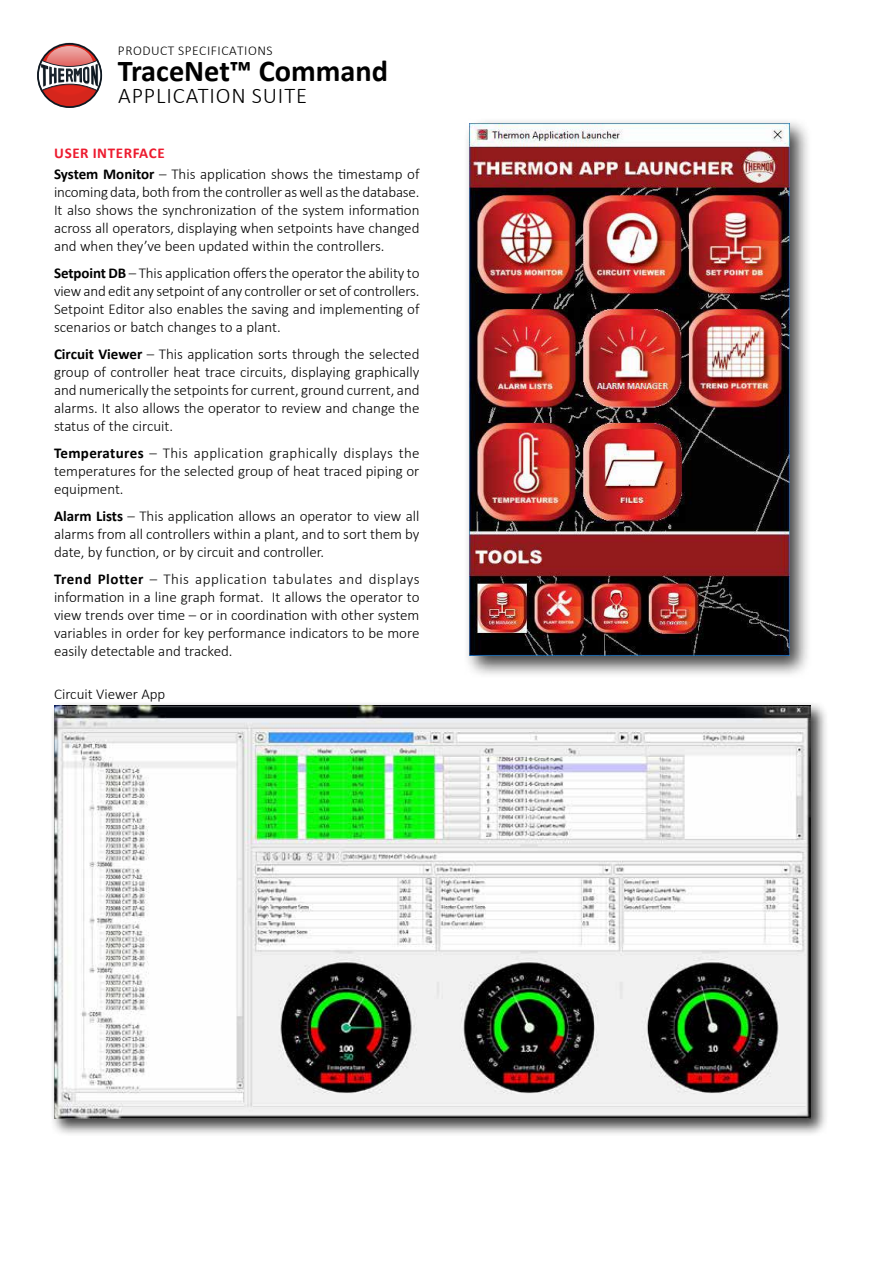
<style>
.page{position:relative;width:893px;height:1263px;background:#fff}
.page>*{position:absolute;margin:0;border:0;box-sizing:border-box;transform-origin:0 0}
.t1{font:700 30.3px "Calibri";color:#000}
.t2{font:300 22.5px "Calibri";letter-spacing:.04em;color:#000}
.t3{font:300 15px/18px "Calibri";color:#000;text-align:justify}
.t4{font:700 15px "Calibri";letter-spacing:.04em;color:#ed1b2f}
.t5{font:300 13.5px "Calibri";letter-spacing:.04em;color:#000101}
.s1{font-weight:700}
</style>
<div class="page">
<svg style="left:37px;top:43px;width:65px;height:65px"></svg>
<div style="left:49px;top:700px;width:780px;height:436px;background:#000;opacity:.75"></div>
<img style="left:54px;top:705px;width:757px;height:414px">
<div style="left:463px;top:117px;width:349px;height:562px;background:#000;opacity:.75"></div>
<img style="left:469px;top:123px;width:320px;height:533px">
<p class="t5" style="left:118px;top:42px;width:156px">PRODUCT SPECIFICATIONS</p>
<h1 class="t1" style="left:118px;top:49px;width:272px">TraceNet™ Command</h1>
<h2 class="t2" style="left:118px;top:81px;width:190px">APPLICATION SUITE</h2>
<p class="t4" style="left:54px;top:142px;width:112px">USER INTERFACE</p>
<p class="t3" style="left:54px;top:165px;width:367px"><span class="s1">System Monitor</span> – This application shows the timestamp of incoming data, both from the controller as well as the database.<br>It also shows the synchronization of the system information across all operators, displaying when setpoints have changed and when they’ve been updated within the controllers.</p>
<p class="t3" style="left:54px;top:264px;width:367px"><span class="s1">Setpoint DB</span> – This application offers the operator the ability to view and edit any setpoint of any controller or set of controllers.<br>Setpoint Editor also enables the saving and implementing of scenarios or batch changes to a plant.</p>
<p class="t3" style="left:54px;top:345px;width:367px"><span class="s1">Circuit Viewer</span> – This application sorts through the selected group of controller heat trace circuits, displaying graphically and numerically the setpoints for current, ground current, and alarms. It also allows the operator to review and change the status of the circuit.</p>
<p class="t3" style="left:54px;top:444px;width:367px"><span class="s1">Temperatures</span> – This application graphically displays the temperatures for the selected group of heat traced piping or equipment.</p>
<p class="t3" style="left:54px;top:507px;width:367px"><span class="s1">Alarm Lists</span> – This application allows an operator to view all alarms from all controllers within a plant, and to sort them by date, by function, or by circuit and controller.</p>
<p class="t3" style="left:54px;top:570px;width:367px"><span class="s1">Trend Plotter</span> – This application tabulates and displays information in a line graph format. It allows the operator to view trends over time – or in coordination with other system variables in order for key performance indicators to be more easily detectable and tracked.</p>
<p class="t3" style="left:54px;top:685px;width:113px">Circuit Viewer App</p>
</div>
